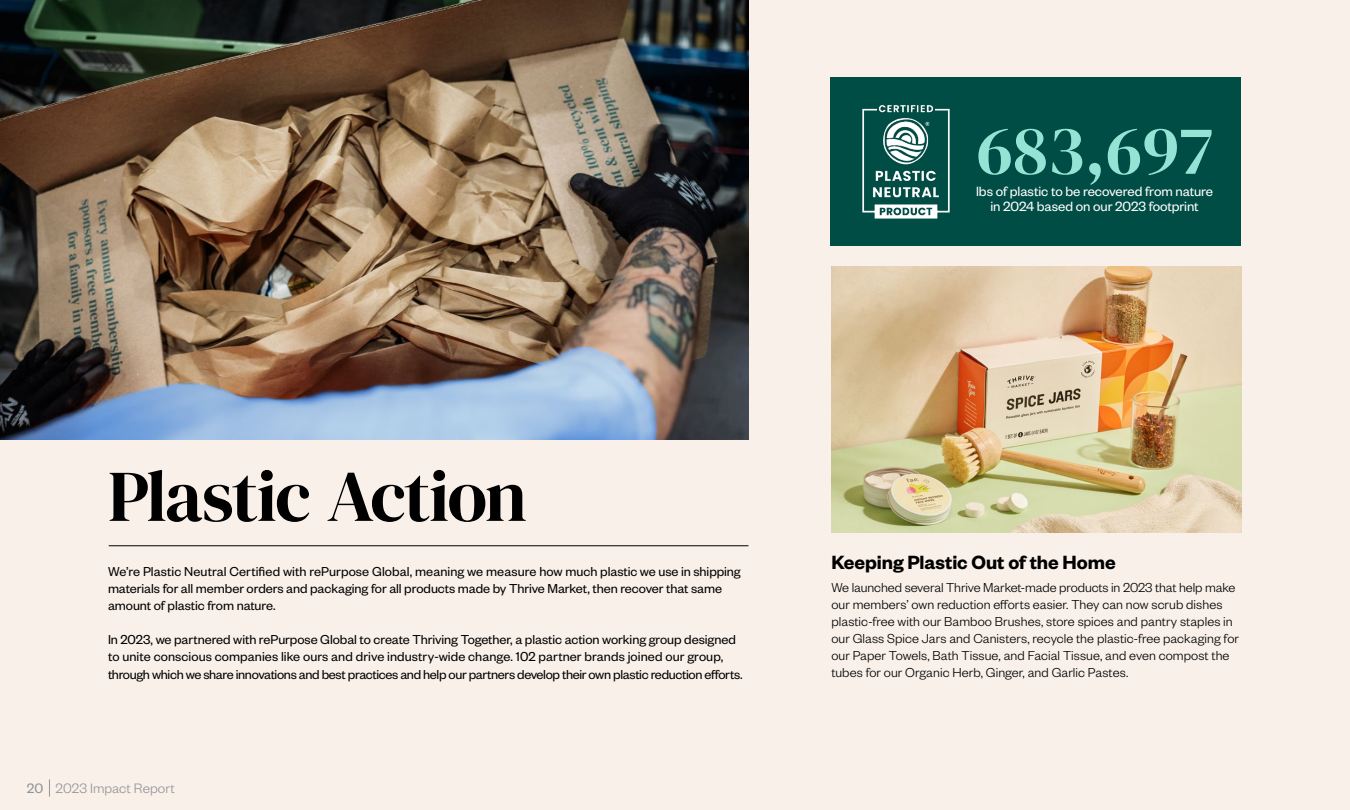
<style>
.page{position:relative;width:1350px;height:810px;background:#f9f0e9}
.page>*{position:absolute;margin:0;border:0;box-sizing:border-box;transform-origin:0 0}
.t1{font:72.75px "DM Serif Display";letter-spacing:-.025em;color:#000}
.t2{font:69.38px "DM Serif Display";color:#96e2d4}
.t3{font:600 21px "Founders Grotesk";letter-spacing:-.005em;color:#000}
.t4{font:300 15px "Founders Grotesk";letter-spacing:.005em;color:#939598}
.t5{font:14.77px/14.8px "Founders Grotesk";letter-spacing:-.005em;color:#fff;text-align:center}
.t6{font:14.25px/17.1px "Founders Grotesk";letter-spacing:-.005em;color:#000}
.t7{font:300 14.25px/17.1px "Founders Grotesk";letter-spacing:.005em;color:#000}
.s1{font-weight:400}
</style>
<div class="page">
<hr style="left:109px;top:545px;width:639px;height:1px;background:#000">
<div style="left:831px;top:77px;width:410px;height:169px;background:#004d46"></div>
<img style="left:0;top:0;width:748px;height:439px">
<img style="left:831px;top:266px;width:410px;height:266px">
<img style="left:862px;top:105px;width:88px;height:114px">
<svg style="left:49px;top:779px;width:1px;height:18px"></svg>
<h2 class="t2" style="left:976px;top:110px;width:238px">683,697</h2>
<p class="t5" style="left:976px;top:183px;width:238px">lbs of plastic to be recovered from nature in 2024 based on our 2023 footprint</p>
<h1 class="t1" style="left:108px;top:454px;width:421px">Plastic Action</h1>
<p class="t6" style="left:108px;top:562px;width:634px">We’re Plastic Neutral Certified with rePurpose Global, meaning we measure how much plastic we use in shipping materials for all member orders and packaging for all products made by Thrive Market, then recover that same amount of plastic from nature.</p>
<p class="t6" style="left:108px;top:631px;width:636px">In 2023, we partnered with rePurpose Global to create Thriving Together, a plastic action working group designed to unite conscious companies like ours and drive industry-wide change. 102 partner brands joined our group, through which we share innovations and best practices and help our partners develop their own plastic reduction efforts.</p>
<p class="t4" style="left:27px;top:779px;width:150px"><span class="s1">20</span> 2023 Impact Report</p>
<h3 class="t3" style="left:831px;top:549px;width:286px">Keeping Plastic Out of the Home</h3>
<p class="t7" style="left:831px;top:578px;width:409px">We launched several Thrive Market-made products in 2023 that help make our members’ own reduction efforts easier. They can now scrub dishes plastic-free with our Bamboo Brushes, store spices and pantry staples in our Glass Spice Jars and Canisters, recycle the plastic-free packaging for our Paper Towels, Bath Tissue, and Facial Tissue, and even compost the tubes for our Organic Herb, Ginger, and Garlic Pastes.</p>
</div>
